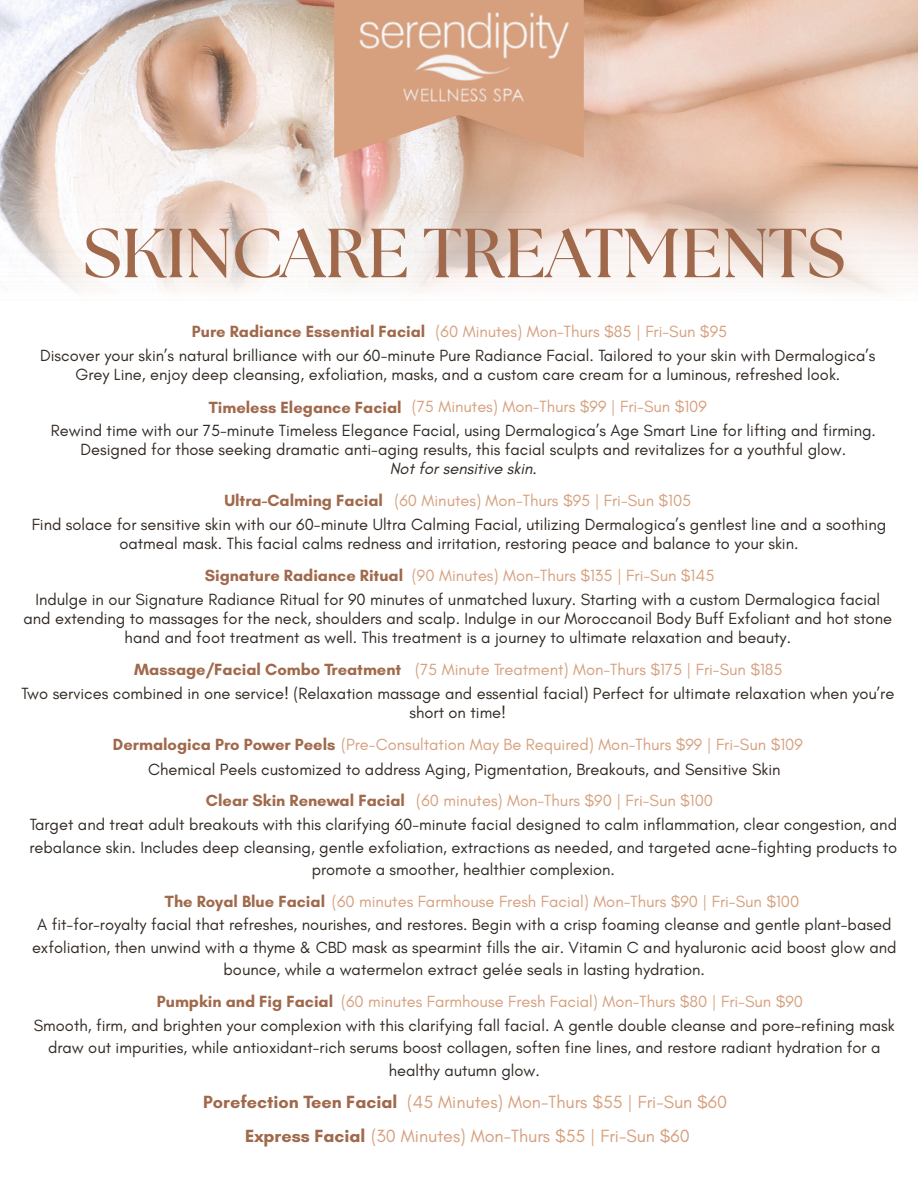
<style>
.page{position:relative;width:918px;height:1188px;background:#fff}
.page>*{position:absolute;margin:0;border:0;box-sizing:border-box;transform-origin:0 0}
.t1{font:700 69.3px "The Seasons";color:#a0694b}
.t2{font:18px "Glacial Indifference";color:#d6a07e}
.t3{font:700 18px "Glacial Indifference";color:#a0694b}
.t4{font:16.5px/19.2px "Glacial Indifference";color:#312923;text-align:center}
.t5{font:16.5px "Glacial Indifference";color:#d6a07e}
.t6{font:700 16.5px "Glacial Indifference";color:#a0694b}
.t7{font:italic 16.5px "Glacial Indifference";color:#312923}
.s1{font-weight:700;color:#a0694b}
</style>
<div class="page">
<img style="left:0;top:0;width:918px;height:293px">
<svg style="left:334px;top:143px;width:250px;height:15px;background:#dcb5a1"></svg>
<img style="left:271px;top:0;width:385px;height:143px">
<h1 class="t1" style="left:83px;top:222px;width:764px">SKINCARE TREATMENTS</h1>
<h2 class="t6" style="left:192px;top:322px;width:235px">Pure Radiance Essential Facial</h2>
<p class="t5" style="left:436px;top:322px;width:293px">(60 Minutes) Mon-Thurs $85 | Fri-Sun $95</p>
<p class="t4" style="left:40px;top:345px;width:837px">Discover your skin’s natural brilliance with our 60-minute Pure Radiance Facial. Tailored to your skin with Dermalogica’s<br>Grey Line, enjoy deep cleansing, exfoliation, masks, and a custom care cream for a luminous, refreshed look.</p>
<h2 class="t6" style="left:209px;top:397px;width:194px">Timeless Elegance Facial</h2>
<p class="t5" style="left:412px;top:397px;width:297px">(75 Minutes) Mon-Thurs $99 | Fri-Sun $109</p>
<p class="t4" style="left:51px;top:420px;width:827px">Rewind time with our 75-minute Timeless Elegance Facial, using Dermalogica’s Age Smart Line for lifting and firming.<br>Designed for those seeking dramatic anti-aging results, this facial sculpts and revitalizes for a youthful glow.</p>
<p class="t7" style="left:390px;top:458px;width:149px">Not for sensitive skin.</p>
<h2 class="t6" style="left:224px;top:491px;width:160px">Ultra-Calming Facial</h2>
<p class="t5" style="left:394px;top:491px;width:298px">(60 Minutes) Mon-Thurs $95 | Fri-Sun $105</p>
<p class="t4" style="left:32px;top:514px;width:856px">Find solace for sensitive skin with our 60-minute Ultra Calming Facial, utilizing Dermalogica’s gentlest line and a soothing oatmeal mask. This facial calms redness and irritation, restoring peace and balance to your skin.</p>
<h2 class="t6" style="left:205px;top:565px;width:200px">Signature Radiance Ritual</h2>
<p class="t5" style="left:412px;top:565px;width:304px">(90 Minutes) Mon-Thurs $135 | Fri-Sun $145</p>
<p class="t4" style="left:24px;top:589px;width:870px">Indulge in our Signature Radiance Ritual for 90 minutes of unmatched luxury. Starting with a custom Dermalogica facial and extending to massages for the neck, shoulders and scalp. Indulge in our Moroccanoil Body Buff Exfoliant and hot stone hand and foot treatment as well. This treatment is a journey to ultimate relaxation and beauty.</p>
<h2 class="t6" style="left:134px;top:660px;width:269px">Massage/Facial Combo Treatment</h2>
<p class="t5" style="left:415px;top:660px;width:369px">(75 Minute Treatment) Mon-Thurs $175 | Fri-Sun $185</p>
<p class="t4" style="left:21px;top:683px;width:874px">Two services combined in one service! (Relaxation massage and essential facial) Perfect for ultimate relaxation when you’re short on time!</p>
<h2 class="t5" style="left:113px;top:734px;width:691px"><span class="s1">Dermalogica Pro Power Peels</span> (Pre-Consultation May Be Required) Mon-Thurs $99 | Fri-Sun $109</h2>
<p class="t4" style="left:148px;top:759px;width:634px">Chemical Peels customized to address Aging, Pigmentation, Breakouts, and Sensitive Skin</p>
<p class="t6" style="left:206px;top:791px;width:201px">Clear Skin Renewal Facial</p>
<p class="t5" style="left:416px;top:791px;width:298px">(60 minutes) Mon-Thurs $90 | Fri-Sun $100</p>
<h2 class="t4" style="left:29px;top:813px;width:869px;line-height:22.5px">Target and treat adult breakouts with this clarifying 60-minute facial designed to calm inflammation, clear congestion, and rebalance skin. Includes deep cleansing, gentle exfoliation, extractions as needed, and targeted acne-fighting products to promote a smoother, healthier complexion.</h2>
<p class="t5" style="left:165px;top:891px;width:636px"><span class="s1">The Royal Blue Facial</span> (60 minutes Farmhouse Fresh Facial) Mon-Thurs $90 | Fri-Sun $100</p>
<h2 class="t4" style="left:32px;top:913px;width:866px;line-height:22.5px">A fit-for-royalty facial that refreshes, nourishes, and restores. Begin with a crisp foaming cleanse and gentle plant-based exfoliation, then unwind with a thyme &amp; CBD mask as spearmint fills the air. Vitamin C and hyaluronic acid boost glow and bounce, while a watermelon extract gelée seals in lasting hydration.</h2>
<p class="t6" style="left:157px;top:991px;width:178px">Pumpkin and Fig Facial</p>
<h2 class="t5" style="left:341px;top:991px;width:464px">(60 minutes Farmhouse Fresh Facial) Mon-Thurs $80 | Fri-Sun $90</h2>
<p class="t4" style="left:34px;top:1014px;width:862px;line-height:22.5px">Smooth, firm, and brighten your complexion with this clarifying fall facial. A gentle double cleanse and pore-refining mask draw out impurities, while antioxidant-rich serums boost collagen, soften fine lines, and restore radiant hydration for a healthy autumn glow.</p>
<h2 class="t3" style="left:203px;top:1091px;width:196px">Porefection Teen Facial</h2>
<p class="t2" style="left:407px;top:1091px;width:322px">(45 Minutes) Mon-Thurs $55 | Fri-Sun $60</p>
<p class="t2" style="left:245px;top:1125px;width:446px"><span class="s1">Express Facial</span> (30 Minutes) Mon-Thurs $55 | Fri-Sun $60</p>
</div>
